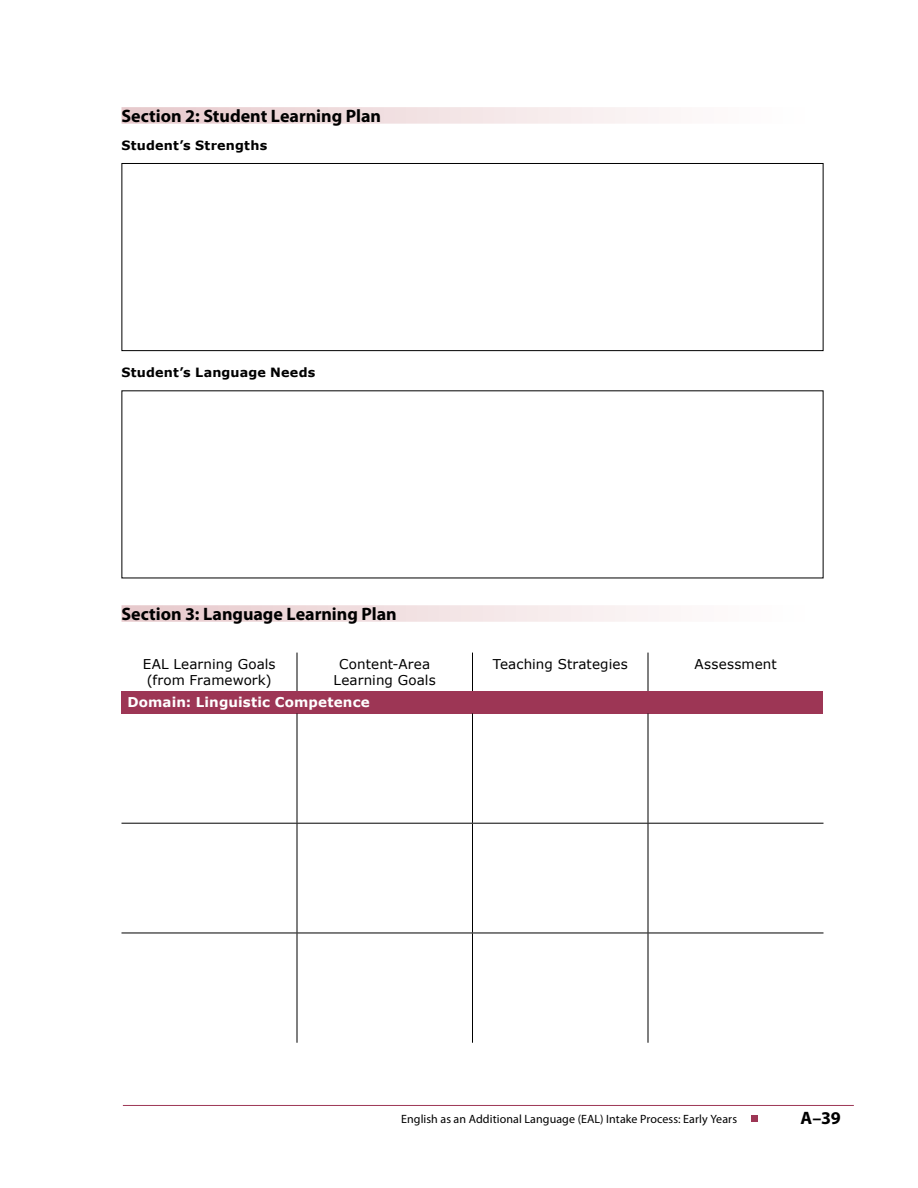
<style>
.page{position:relative;width:918px;height:1188px;background:#fff}
.page>*{position:absolute;margin:0;border:0;box-sizing:border-box;transform-origin:0 0}
.t1{font:700 18px "Myriad Pro";color:#000}
.t2{font:13.5px "Verdana";letter-spacing:.01em;color:#000}
.t3{font:700 13.5px "Verdana";letter-spacing:.01em;color:#fff}
.t4{font:700 12.75px "Verdana";letter-spacing:.015em;color:#000}
.t5{font:12px "Myriad Pro";letter-spacing:.005em;color:#000}
</style>
<div class="page">
<hr style="left:123px;top:1105px;width:731px;height:1px;background:#9d3655">
<div style="left:751px;top:1115px;width:7px;height:7px;background:#9d3655"></div>
<hr style="left:648px;top:653px;width:1px;height:38px;background:#000">
<hr style="left:472px;top:653px;width:1px;height:38px;background:#000">
<hr style="left:297px;top:653px;width:1px;height:38px;background:#000">
<div style="left:122px;top:605px;width:702px;height:17px;background:linear-gradient(to right,#e7cacc,#fff)"></div>
<div style="left:122px;top:107px;width:702px;height:17px;background:linear-gradient(to right,#e7cacc,#fff)"></div>
<div style="left:122px;top:691px;width:702px;height:22px;background:#9d3655"></div>
<hr style="left:297px;top:713px;width:1px;height:110px;background:#000">
<hr style="left:472px;top:713px;width:1px;height:110px;background:#000">
<hr style="left:648px;top:713px;width:1px;height:110px;background:#000">
<hr style="left:297px;top:824px;width:1px;height:109px;background:#000">
<hr style="left:472px;top:824px;width:1px;height:109px;background:#000">
<hr style="left:648px;top:824px;width:1px;height:109px;background:#000">
<hr style="left:297px;top:933px;width:1px;height:110px;background:#000">
<hr style="left:472px;top:933px;width:1px;height:110px;background:#000">
<hr style="left:648px;top:933px;width:1px;height:110px;background:#000">
<hr style="left:122px;top:823px;width:175px;height:1px;background:#000">
<hr style="left:297px;top:823px;width:175px;height:1px;background:#000">
<hr style="left:472px;top:823px;width:176px;height:1px;background:#000">
<hr style="left:648px;top:823px;width:176px;height:1px;background:#000">
<hr style="left:122px;top:933px;width:175px;height:1px;background:#000">
<hr style="left:297px;top:933px;width:175px;height:1px;background:#000">
<hr style="left:472px;top:933px;width:176px;height:1px;background:#000">
<hr style="left:648px;top:933px;width:176px;height:1px;background:#000">
<div style="left:122px;top:163px;width:702px;height:188px;border:1px solid #000"></div>
<h2 class="t1" style="left:122px;top:104px;width:261px">Section 2: Student Learning Plan</h2>
<p class="t4" style="left:122px;top:136px;width:147px">Student’s Strengths</p>
<p class="t4" style="left:122px;top:363px;width:195px">Student’s Language Needs</p>
<h2 class="t1" style="left:122px;top:602px;width:277px">Section 3: Language Learning Plan</h2>
<p class="t2" style="left:143px;top:655px;width:134px">EAL Learning Goals</p>
<p class="t2" style="left:339px;top:655px;width:92px">Content-Area</p>
<p class="t2" style="left:493px;top:655px;width:137px">Teaching Strategies</p>
<p class="t2" style="left:695px;top:655px;width:84px">Assessment</p>
<p class="t2" style="left:147px;top:671px;width:126px">(from Framework)</p>
<p class="t2" style="left:334px;top:671px;width:104px">Learning Goals</p>
<p class="t3" style="left:127px;top:693px;width:244px">Domain: Linguistic Competence</p>
<p class="t5" style="left:401px;top:1112px;width:337px">English as an Additional Language (EAL) Intake Process: Early Years</p>
<h1 class="t1" style="left:801px;top:1107px;width:42px">A–39</h1>
</div>
